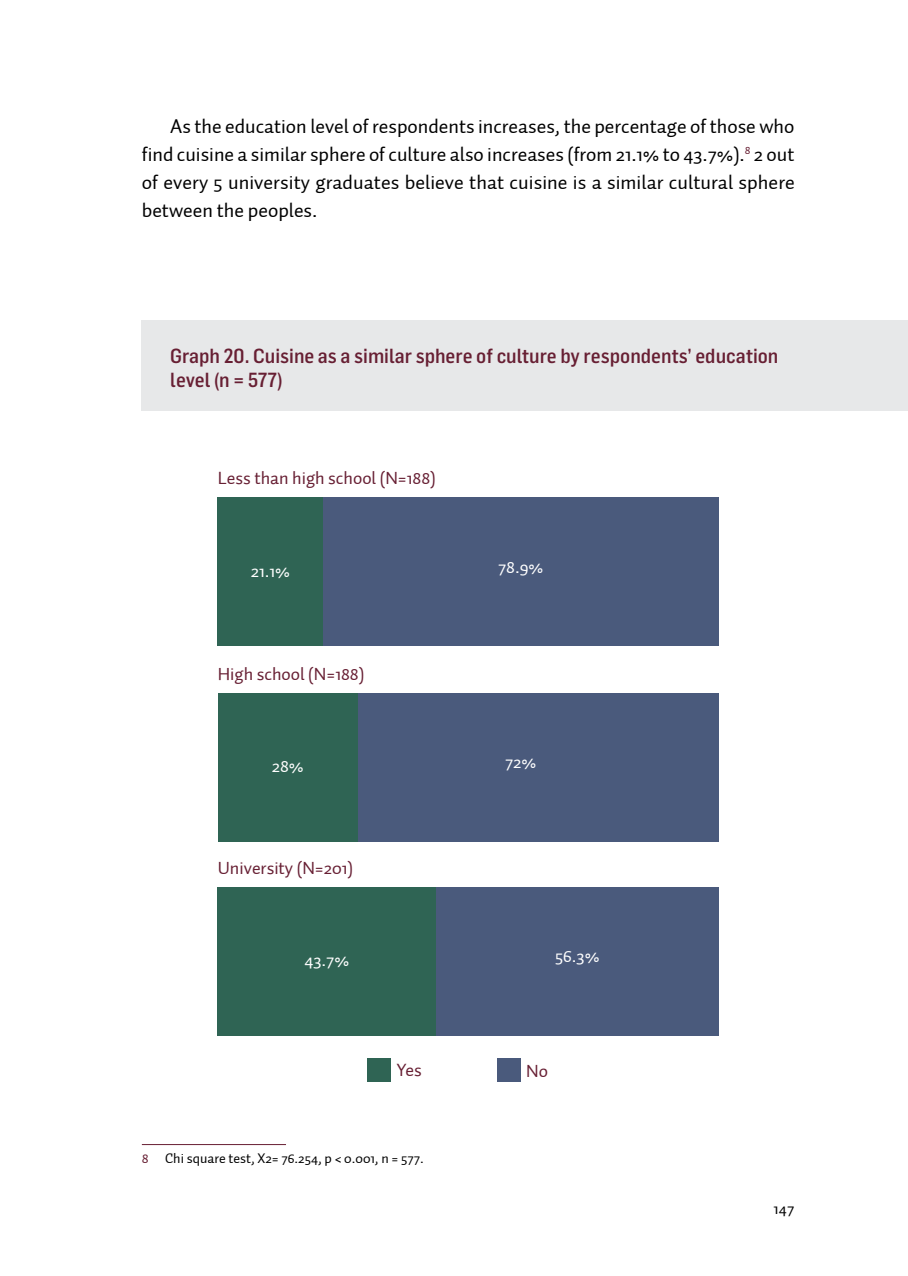
<style>
.page{position:relative;width:908px;height:1276px;background:#fff}
.page>*{position:absolute;margin:0;border:0;box-sizing:border-box;transform-origin:0 0}
.genelmetin{font:20px/28px "Auto 2 TR Regular";letter-spacing:.005em;color:#000;text-align:justify}
.graphhead{font:500 20px/24px "Flama Semicondensed";color:#671f33}
.t1{font:18px "Auto 2";color:#671f33}
.t2{font:18px "Auto 2";color:#fff}
.t3{font:16px "Auto 2 TR Regular";color:#000}
.Dipnot_Metni{font:14px "Auto 2 TR Regular";color:#000}
.s1{color:#671f33}
</style>
<div class="page">
<div style="left:142px;top:320px;width:765px;height:91px;background:#e2e3e4"></div>
<hr style="left:142px;top:1144px;width:144px;height:1px;background:#671f33">
<div style="left:218px;top:497px;width:105px;height:149px;background:#2f6454"></div>
<div style="left:323px;top:497px;width:395px;height:149px;background:#4a5a7c"></div>
<div style="left:218px;top:692px;width:139px;height:149px;background:#2f6454"></div>
<div style="left:357px;top:692px;width:361px;height:149px;background:#4a5a7c"></div>
<div style="left:218px;top:886px;width:218px;height:149px;background:#2f6454"></div>
<div style="left:436px;top:886px;width:282px;height:149px;background:#4a5a7c"></div>
<div style="left:367px;top:1058px;width:23px;height:23px;background:#2f6454"></div>
<div style="left:497px;top:1058px;width:23px;height:23px;background:#4a5a7c"></div>
<p class="genelmetin" style="left:142px;top:112px;width:654px;text-indent:28px">As the education level of respondents increases, the percentage of those who find cuisine a similar sphere of culture also increases (from 21.1% to 43.7%).<sup>8</sup> 2 out of every 5 university graduates believe that cuisine is a similar cultural sphere between the peoples.</p>
<p class="graphhead" style="left:170px;top:343px;width:609px">Graph 20. Cuisine as a similar sphere of culture by respondents’ education level (n = 577)</p>
<p class="t1" style="left:218px;top:467px;width:219px">Less than high school (N=188)</p>
<p class="t2" style="left:251px;top:560px;width:41px">21.1%</p>
<p class="t2" style="left:498px;top:555px;width:47px">78.9%</p>
<p class="t1" style="left:218px;top:662px;width:148px">High school (N=188)</p>
<p class="t2" style="left:271px;top:755px;width:33px">28%</p>
<p class="t2" style="left:505px;top:750px;width:33px">72%</p>
<p class="t1" style="left:218px;top:856px;width:137px">University (N=201)</p>
<p class="t2" style="left:304px;top:949px;width:46px">43.7%</p>
<p class="t2" style="left:554px;top:944px;width:46px">56.3%</p>
<p class="t1" style="left:396px;top:1059px;width:26px">Yes</p>
<p class="t1" style="left:526px;top:1060px;width:23px">No</p>
<p class="Dipnot_Metni" style="left:142px;top:1149px;width:283px"><span class="s1">8</span> Chi square test, X2= 76.254, p &lt; 0.001, n = 577.</p>
<p class="t3" style="left:773px;top:1198px;width:22px">147</p>
</div>
